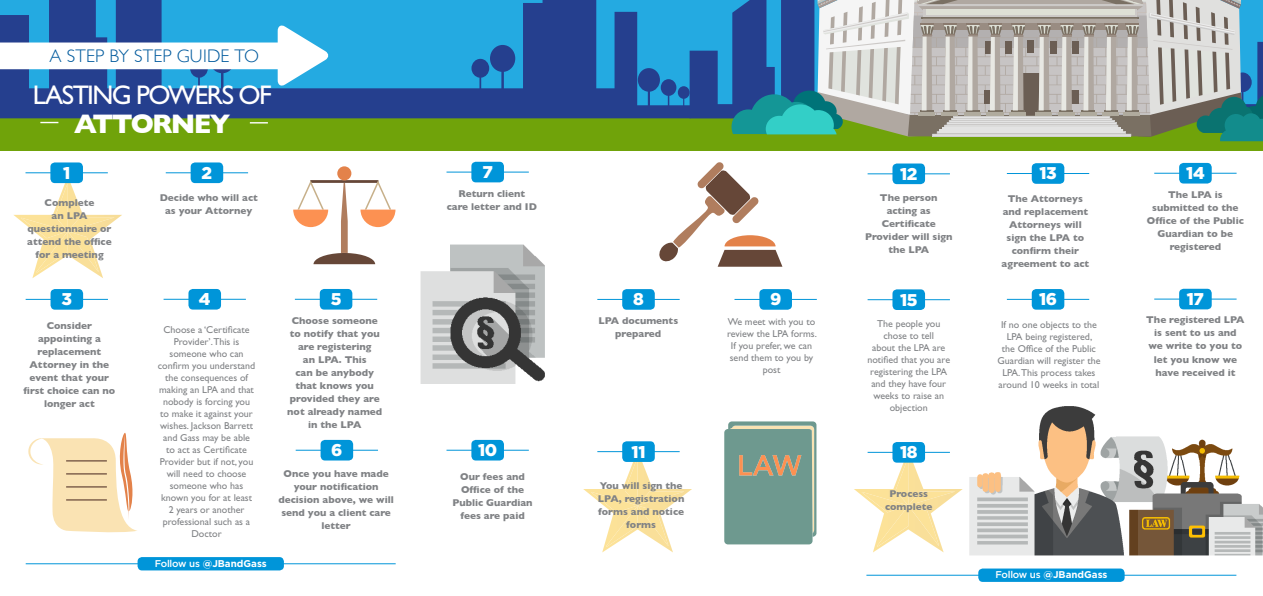
<style>
.page{position:relative;width:1263px;height:596px;background:#fff}
.page>*{position:absolute;margin:0;border:0;box-sizing:border-box;transform-origin:0 0}
.small_title{font:700 27.3px "Gill Sans";letter-spacing:-.065em;color:#fff}
.small_title-2{font:27px "Gill Sans Std";letter-spacing:-.055em;color:#fff}
.small_title-3{font:300 18.2px "Gill Sans";letter-spacing:.005em;color:#015a9d}
.t1{font:900 17px "Gotham";letter-spacing:-.02em;color:#fff}
.table_body{font:700 10px/13px "Gill Sans";color:#808285;text-align:center}
.table_body-2{font:10px/12px "Gill Sans Std";color:#808285;text-align:center}
.t2{font:700 9.8px "Gotham";color:#fff}
.s1{font-weight:500}
</style>
<div class="page">
<div style="left:0;top:108px;width:1263px;height:42px;background:#70a30a"></div>
<svg style="left:690px;top:0;width:41px;height:118px;background:#247cbd"></svg>
<svg style="left:731px;top:0;width:532px;height:141px;background:#98abab"></svg>
<hr style="left:937px;top:131px;width:189px;height:3px;background:#b8b5b3">
<hr style="left:932px;top:134px;width:199px;height:2px;background:#b8b5b3">
<hr style="left:942px;top:127px;width:178px;height:2px;background:#e3e3e3">
<hr style="left:939px;top:129px;width:184px;height:2px;background:#e3e3e3">
<svg style="left:14px;top:181px;width:108px;height:97px"></svg>
<svg style="left:0;top:0;width:690px;height:118px;background:#2466ac"></svg>
<svg style="left:583px;top:452px;width:109px;height:100px"></svg>
<svg style="left:854px;top:450px;width:109px;height:102px"></svg>
<hr style="left:866px;top:574px;width:370px;height:1px;background:#0095d9">
<div style="left:978px;top:568px;width:146px;height:13px;background:#0095d9;border-radius:4px"></div>
<hr style="left:26px;top:563px;width:370px;height:1px;background:#0095d9">
<div style="left:138px;top:556px;width:146px;height:14px;background:#0095d9;border-radius:4px"></div>
<hr style="left:26px;top:172px;width:82px;height:1px;background:#0095d9">
<div style="left:50px;top:162px;width:33px;height:21px;background:#0095d9;border-radius:4px"></div>
<hr style="left:166px;top:172px;width:82px;height:1px;background:#0095d9">
<div style="left:191px;top:162px;width:32px;height:21px;background:#0095d9;border-radius:4px"></div>
<hr style="left:26px;top:299px;width:82px;height:1px;background:#0095d9">
<div style="left:51px;top:289px;width:32px;height:20px;background:#0095d9;border-radius:4px"></div>
<hr style="left:164px;top:299px;width:82px;height:1px;background:#0095d9">
<div style="left:188px;top:289px;width:33px;height:20px;background:#0095d9;border-radius:4px"></div>
<hr style="left:295px;top:299px;width:82px;height:1px;background:#0095d9">
<div style="left:320px;top:289px;width:32px;height:20px;background:#0095d9;border-radius:4px"></div>
<hr style="left:296px;top:449px;width:82px;height:1px;background:#0095d9">
<div style="left:321px;top:439px;width:32px;height:21px;background:#0095d9;border-radius:4px"></div>
<hr style="left:446px;top:172px;width:83px;height:1px;background:#0095d9">
<div style="left:471px;top:162px;width:33px;height:20px;background:#0095d9;border-radius:4px"></div>
<hr style="left:1154px;top:173px;width:82px;height:1px;background:#0095d9">
<div style="left:1179px;top:163px;width:33px;height:20px;background:#0095d9;border-radius:4px"></div>
<hr style="left:1154px;top:298px;width:82px;height:1px;background:#0095d9">
<div style="left:1179px;top:288px;width:33px;height:21px;background:#0095d9;border-radius:4px"></div>
<hr style="left:597px;top:299px;width:83px;height:1px;background:#0095d9">
<div style="left:622px;top:289px;width:33px;height:20px;background:#0095d9;border-radius:4px"></div>
<hr style="left:734px;top:299px;width:83px;height:1px;background:#0095d9">
<div style="left:759px;top:289px;width:33px;height:20px;background:#0095d9;border-radius:4px"></div>
<hr style="left:446px;top:449px;width:83px;height:1px;background:#0095d9">
<div style="left:471px;top:439px;width:33px;height:21px;background:#0095d9;border-radius:4px"></div>
<hr style="left:597px;top:451px;width:83px;height:1px;background:#0095d9">
<div style="left:622px;top:441px;width:33px;height:20px;background:#0095d9;border-radius:4px"></div>
<hr style="left:867px;top:173px;width:83px;height:1px;background:#0095d9">
<div style="left:892px;top:163px;width:33px;height:21px;background:#0095d9;border-radius:4px"></div>
<hr style="left:867px;top:299px;width:83px;height:1px;background:#0095d9">
<div style="left:892px;top:289px;width:33px;height:21px;background:#0095d9;border-radius:4px"></div>
<hr style="left:867px;top:451px;width:83px;height:1px;background:#0095d9">
<div style="left:892px;top:441px;width:33px;height:21px;background:#0095d9;border-radius:4px"></div>
<hr style="left:1007px;top:173px;width:82px;height:1px;background:#0095d9">
<div style="left:1032px;top:163px;width:32px;height:21px;background:#0095d9;border-radius:4px"></div>
<hr style="left:1007px;top:299px;width:82px;height:1px;background:#0095d9">
<div style="left:1032px;top:289px;width:32px;height:20px;background:#0095d9;border-radius:4px"></div>
<svg style="left:0;top:24px;width:495px;height:66px"></svg>
<svg style="left:40px;top:122px;width:18px;height:1px"></svg>
<svg style="left:250px;top:122px;width:18px;height:1px"></svg>
<svg style="left:293px;top:166px;width:102px;height:98px"></svg>
<svg style="left:659px;top:162px;width:123px;height:104px"></svg>
<svg style="left:28px;top:433px;width:109px;height:100px"></svg>
<svg style="left:724px;top:421px;width:92px;height:123px;background:#7c9d90"></svg>
<img style="left:970px;top:459px;width:293px;height:96px">
<img style="left:1038px;top:406px;width:78px;height:53px">
<img style="left:1116px;top:436px;width:117px;height:23px">
<img style="left:421px;top:244px;width:123px;height:139px">
<p class="small_title-3" style="left:50px;top:42px;width:211px">A STEP BY STEP GUIDE TO</p>
<p class="small_title-2" style="left:33px;top:79px;width:240px">LASTING POWERS OF</p>
<p class="small_title" style="left:74px;top:102px;width:158px">ATTORNEY</p>
<p class="t1" style="left:63px;top:161px;width:9px">1</p>
<p class="t1" style="left:202px;top:161px;width:12px">2</p>
<p class="t1" style="left:482px;top:160px;width:12px">7</p>
<p class="t1" style="left:900px;top:162px;width:19px">12</p>
<p class="t1" style="left:1039px;top:161px;width:19px">13</p>
<p class="t1" style="left:1186px;top:161px;width:20px">14</p>
<p class="table_body" style="left:27px;top:196px;width:86px">Complete<br>an LPA questionnaire or attend the office for a meeting</p>
<p class="table_body" style="left:160px;top:191px;width:100px">Decide who will act as your Attorney</p>
<p class="table_body" style="left:447px;top:187px;width:92px">Return client care letter and ID</p>
<p class="table_body" style="left:865px;top:191px;width:89px">The person acting as<br>Certificate<br>Provider will sign the LPA</p>
<p class="table_body" style="left:1001px;top:192px;width:89px">The Attorneys and replacement<br>Attorneys will sign the LPA to confirm their agreement to act</p>
<p class="table_body" style="left:1147px;top:188px;width:98px">The LPA is submitted to the<br>Office of the Public<br>Guardian to be registered</p>
<p class="t1" style="left:62px;top:287px;width:12px">3</p>
<p class="t1" style="left:199px;top:287px;width:13px">4</p>
<p class="t1" style="left:331px;top:287px;width:12px">5</p>
<p class="t1" style="left:633px;top:287px;width:12px">8</p>
<p class="t1" style="left:770px;top:287px;width:13px">9</p>
<p class="t1" style="left:900px;top:288px;width:19px">15</p>
<p class="t1" style="left:1039px;top:287px;width:20px">16</p>
<p class="t1" style="left:1187px;top:287px;width:19px">17</p>
<p class="table_body" style="left:24px;top:318px;width:93px">Consider appointing a replacement<br>Attorney in the event that your first choice can no longer act</p>
<p class="table_body-2" style="left:158px;top:323px;width:99px">Choose a ‘Certificate<br>Provider’.This is someone who can confirm you understand the consequences of making an LPA and that nobody is forcing you to make it against your wishes. Jackson Barrett and Gass may be able to act as Certificate<br>Provider but if not, you will need to choose someone who has known you for at least<br>2 years or another professional such as a<br>Doctor</p>
<p class="table_body" style="left:287px;top:314px;width:96px">Choose someone to notify that you are registering<br>an LPA. This<br>can be anybody that knows you provided they are not already named in the LPA</p>
<p class="t1" style="left:331px;top:438px;width:13px">6</p>
<p class="table_body" style="left:278px;top:466px;width:117px">Once you have made your notification decision above, we will send you a client care letter</p>
<p class="t1" style="left:478px;top:438px;width:21px">10</p>
<p class="table_body" style="left:452px;top:469px;width:82px">Our fees and<br>Office of the<br>Public Guardian fees are paid</p>
<p class="table_body" style="left:598px;top:314px;width:81px">LPA documents prepared</p>
<p class="t1" style="left:631px;top:439px;width:16px">11</p>
<p class="table_body" style="left:598px;top:478px;width:88px">You will sign the<br>LPA, registration forms and notice forms</p>
<p class="table_body-2" style="left:727px;top:316px;width:91px">We meet with you to review the LPA forms.<br>If you prefer, we can send them to you by post</p>
<p class="table_body-2" style="left:867px;top:317px;width:84px">The people you chose to tell<br>about the LPA are notified that you are registering the LPA and they have four weeks to raise an objection</p>
<p class="t1" style="left:900px;top:440px;width:19px">18</p>
<p class="table_body" style="left:885px;top:486px;width:49px">Process complete</p>
<p class="table_body-2" style="left:997px;top:318px;width:105px">If no one objects to the<br>LPA being registered,<br>the Office of the Public<br>Guardian will register the<br>LPA.This process takes around 10 weeks in total</p>
<p class="table_body" style="left:1146px;top:313px;width:100px">The registered LPA is sent to us and we write to you to let you know we have received it</p>
<p class="t2" style="left:155px;top:556px;width:114px"><span class="s1">Follow us</span> @JBandGass</p>
<p class="t2" style="left:995px;top:567px;width:114px"><span class="s1">Follow us</span> @JBandGass</p>
</div>
